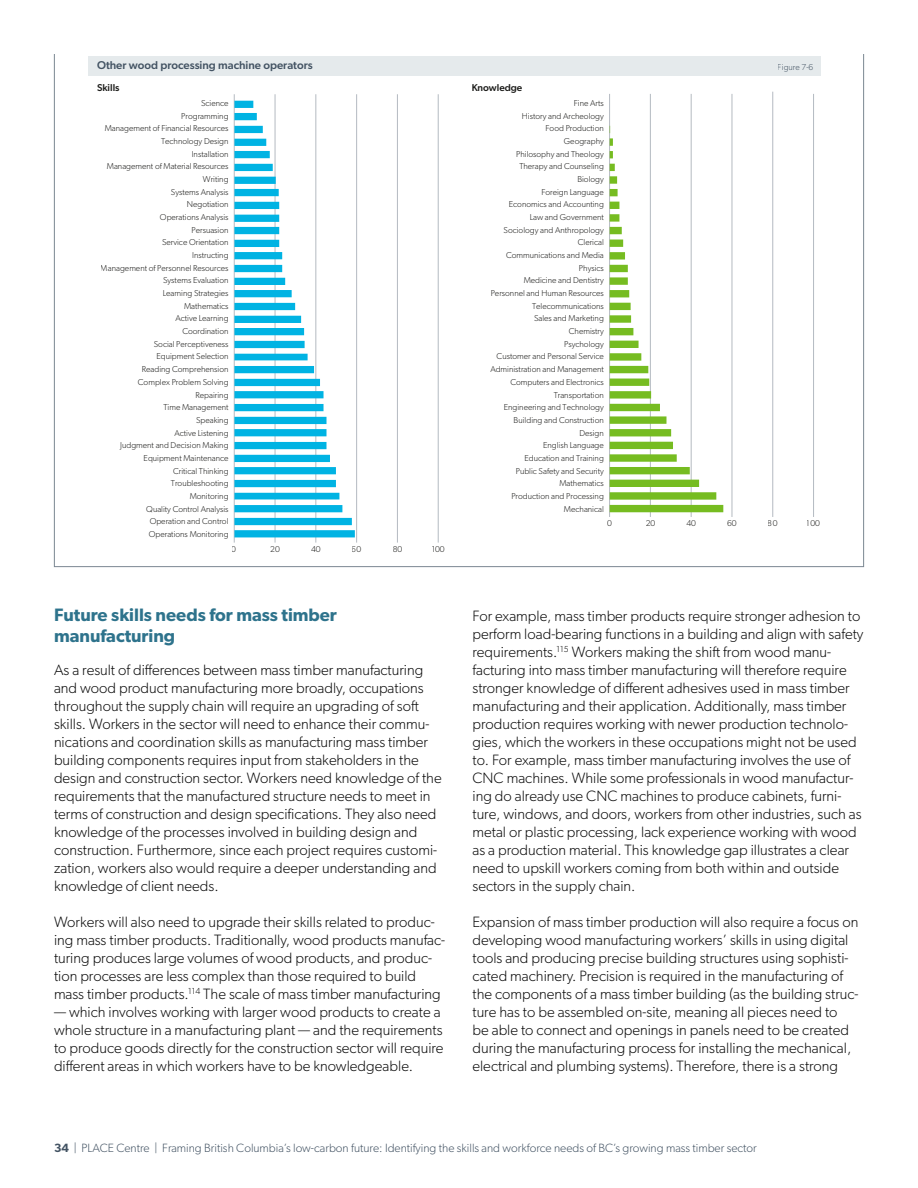
<style>
.page{position:relative;width:918px;height:1188px;background:#fff}
.page>*{position:absolute;margin:0;border:0;box-sizing:border-box;transform-origin:0 0}
.t1{font:600 18px/21px "Gibson";color:#2e738c}
.Text{font:300 15px/18px "Gibson";color:#0a0a0a}
.t2{font:300 12px "Gibson";color:#435363}
.t3{font:500 11.4px "Gibson";color:#435363}
.t4{font:500 10.05px "Gibson";color:#1c1c1a}
.t5{font:300 8.55px/12.8px "Gibson";color:#1c1c1a;text-align:right}
.t6{font:300 8.55px "Gibson";color:#435363}
.t7{font:300 8.4px "Gibson";color:#1c1c1a}
.s1{font-weight:600}
</style>
<div class="page">
<svg style="left:88px;top:56px;width:733px;height:487px"></svg>
<hr style="left:234px;top:94px;width:1px;height:449px;background:#b4bac1">
<hr style="left:438px;top:94px;width:1px;height:449px;background:#b4bac1">
<hr style="left:397px;top:94px;width:1px;height:449px;background:#b4bac1">
<hr style="left:356px;top:94px;width:1px;height:449px;background:#b4bac1">
<hr style="left:315px;top:94px;width:1px;height:449px;background:#b4bac1">
<hr style="left:275px;top:94px;width:1px;height:449px;background:#b4bac1">
<hr style="left:609px;top:94px;width:1px;height:423px;background:#b4bac1">
<hr style="left:813px;top:94px;width:1px;height:423px;background:#b4bac1">
<hr style="left:772px;top:92px;width:1px;height:425px;background:#b4bac1">
<hr style="left:732px;top:94px;width:1px;height:423px;background:#b4bac1">
<hr style="left:691px;top:94px;width:1px;height:423px;background:#b4bac1">
<hr style="left:650px;top:94px;width:1px;height:423px;background:#b4bac1">
<svg style="left:234px;top:101px;width:121px;height:436px"></svg>
<svg style="left:610px;top:126px;width:113px;height:386px"></svg>
<p class="t3" style="left:97px;top:59px;width:217px">Other wood processing machine operators</p>
<p class="t4" style="left:97px;top:82px;width:24px">Skills</p>
<p class="t5" style="left:101px;top:96px;width:129px">Science<br>Programming<br>Management of Financial Resources<br>Technology Design<br>Installation<br>Management of Material Resources<br>Writing<br>Systems Analysis<br>Negotiation<br>Operations Analysis<br>Persuasion<br>Service Orientation<br>Instructing<br>Management of Personnel Resources<br>Systems Evaluation<br>Learning Strategies<br>Mathematics<br>Active Learning<br>Coordination<br>Social Perceptiveness<br>Equipment Selection<br>Reading Comprehension<br>Complex Problem Solving<br>Repairing<br>Time Management<br>Speaking<br>Active Listening<br>Judgment and Decision Making<br>Equipment Maintenance<br>Critical Thinking<br>Troubleshooting<br>Monitoring<br>Quality Control Analysis<br>Operation and Control<br>Operations Monitoring</p>
<p class="t7" style="left:232px;top:544px;width:6px">0</p>
<p class="t7" style="left:270px;top:544px;width:11px">20</p>
<p class="t7" style="left:311px;top:544px;width:11px">40</p>
<p class="t7" style="left:352px;top:544px;width:11px">60</p>
<p class="t7" style="left:393px;top:544px;width:11px">80</p>
<p class="t7" style="left:432px;top:544px;width:15px">100</p>
<h3 class="t1" style="left:54px;top:604px;width:284px">Future skills needs for mass timber manufacturing</h3>
<p class="Text" style="left:54px;top:661px;width:389px">As a result of differences between mass timber manufacturing and wood product manufacturing more broadly, occupations throughout the supply chain will require an upgrading of soft skills. Workers in the sector will need to enhance their commu&shy;nications and coordination skills as manufacturing mass timber building components requires input from stakeholders in the design and construction sector. Workers need knowledge of the requirements that the manufactured structure needs to meet in terms of construction and design specifications. They also need knowledge of the processes involved in building design and construction. Furthermore, since each project requires customi&shy;zation, workers also would require a deeper understanding and knowledge of client needs.</p>
<p class="Text" style="left:54px;top:913px;width:393px">Workers will also need to upgrade their skills related to produc&shy;ing mass timber products. Traditionally, wood products manufac&shy;turing produces large volumes of wood products, and produc&shy;tion processes are less complex than those required to build mass timber products.<sup>114</sup> The scale of mass timber manufacturing</p>
<p class="Text" style="left:54px;top:1003px;width:391px">— which involves working with larger wood products to create a whole structure in a manufacturing plant — and the requirements to produce goods directly for the construction sector will require different areas in which workers have to be knowledgeable.</p>
<p class="t4" style="left:471px;top:82px;width:52px">Knowledge</p>
<p class="t5" style="left:490px;top:96px;width:115px">Fine Arts<br>History and Archeology<br>Food Production<br>Geography<br>Philosophy and Theology<br>Therapy and Counseling<br>Biology<br>Foreign Language<br>Economics and Accounting<br>Law and Government<br>Sociology and Anthropology<br>Clerical<br>Communications and Media<br>Physics<br>Medicine and Dentistry<br>Personnel and Human Resources<br>Telecommunications<br>Sales and Marketing<br>Chemistry<br>Psychology<br>Customer and Personal Service<br>Administration and Management<br>Computers and Electronics<br>Transportation<br>Engineering and Technology<br>Building and Construction<br>Design<br>English Language<br>Education and Training<br>Public Safety and Security<br>Mathematics<br>Production and Processing<br>Mechanical</p>
<p class="t6" style="left:778px;top:62px;width:37px">Figure 7-6</p>
<p class="t7" style="left:607px;top:518px;width:6px">0</p>
<p class="t7" style="left:646px;top:518px;width:11px">20</p>
<p class="t7" style="left:686px;top:518px;width:11px">40</p>
<p class="t7" style="left:727px;top:518px;width:11px">60</p>
<p class="t7" style="left:768px;top:518px;width:11px">80</p>
<p class="t7" style="left:807px;top:518px;width:15px">100</p>
<p class="Text" style="left:472px;top:607px;width:392px">For example, mass timber products require stronger adhesion to perform load-bearing functions in a building and align with safety requirements.<sup>115</sup> Workers making the shift from wood manu&shy;facturing into mass timber manufacturing will therefore require stronger knowledge of different adhesives used in mass timber manufacturing and their application. Additionally, mass timber production requires working with newer production technolo&shy;gies, which the workers in these occupations might not be used to. For example, mass timber manufacturing involves the use of CNC machines. While some professionals in wood manufactur&shy;ing do already use CNC machines to produce cabinets, furni&shy;ture, windows, and doors, workers from other industries, such as metal or plastic processing, lack experience working with wood as a production material. This knowledge gap illustrates a clear need to upskill workers coming from both within and outside sectors in the supply chain.</p>
<p class="Text" style="left:472px;top:913px;width:387px">Expansion of mass timber production will also require a focus on developing wood manufacturing workers’ skills in using digital tools and producing precise building structures using sophisti&shy;cated machinery. Precision is required in the manufacturing of the components of a mass timber building (as the building struc&shy;ture has to be assembled on-site, meaning all pieces need to<br>be able to connect and openings in panels need to be created during the manufacturing process for installing the mechanical, electrical and plumbing systems). Therefore, there is a strong</p>
<p class="t2" style="left:54px;top:1141px;width:704px"><span class="s1">34</span> | PLACE Centre | Framing British Columbia’s low-carbon future: Identifying the skills and workforce needs of BC’s growing mass timber sector</p>
</div>
